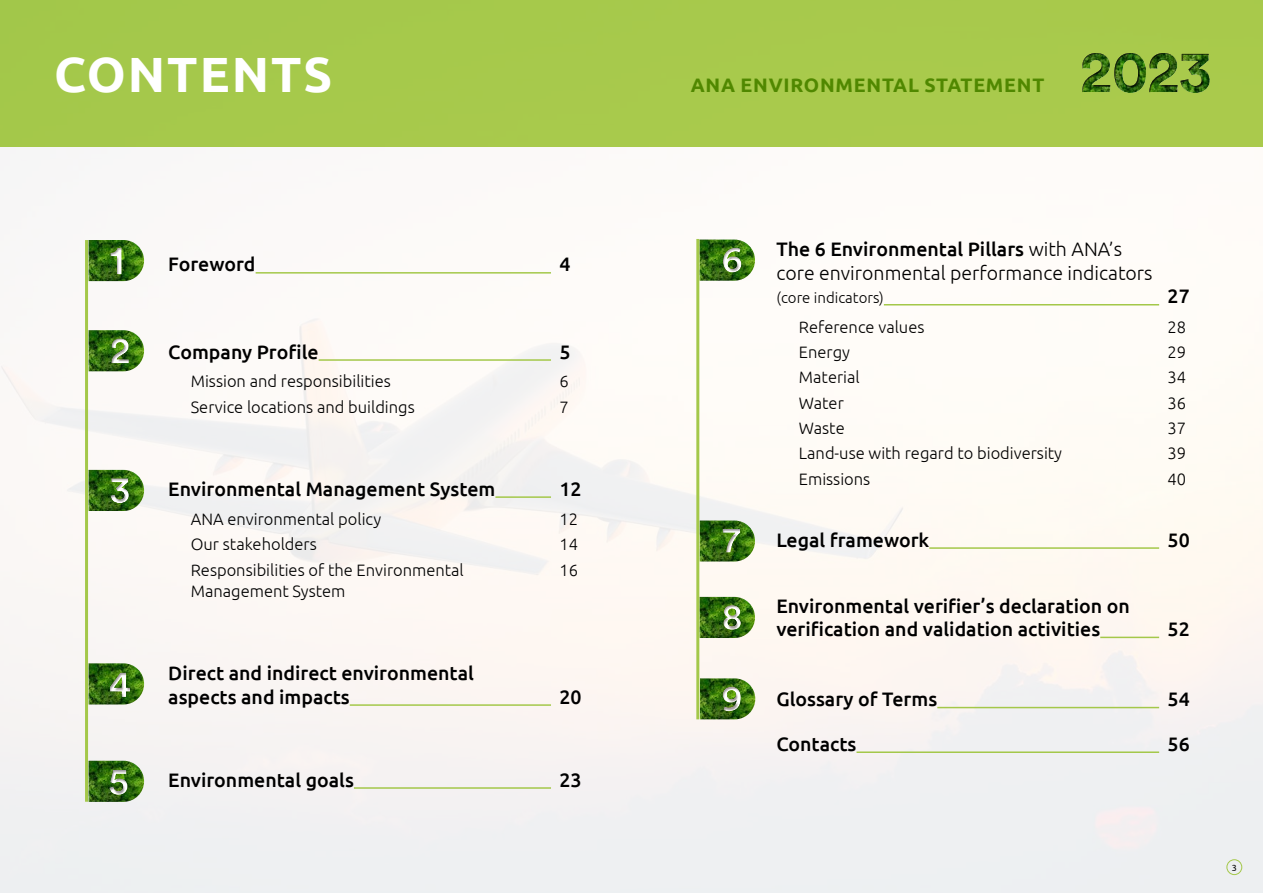
<style>
.page{position:relative;width:1263px;height:893px;background:#fff}
.page>*{position:absolute;margin:0;border:0;box-sizing:border-box;transform-origin:0 0}
.t1{font:700 49.5px "Ubuntu";letter-spacing:.04em;color:#fff}
.t2{font:500 19.5px/23.4px "Ubuntu";color:#000}
.t3{font:300 19.5px/23.4px "Ubuntu";color:#000}
.t4{font:700 19.5px "Ubuntu";letter-spacing:.04em;color:#508800}
.t5{font:300 16.5px "Ubuntu";color:#000}
.t6{font:300 15px "Ubuntu";color:#000}
.t7{font:9px "Ubuntu";color:#000}
.s1{font-weight:500}
</style>
<div class="page">
<img style="left:0;top:0;width:1263px;height:893px">
<hr style="left:696px;top:239px;width:3px;height:480px;background:#a4c84a">
<hr style="left:85px;top:240px;width:3px;height:562px;background:#a4c84a">
<div style="left:1226px;top:859px;width:16px;height:16px;border:1px solid #a4c84a;border-radius:50%"></div>
<div style="left:1070px;top:42px;width:88px;height:52px;background:#a9ca4c"></div>
<svg style="left:1082px;top:53px;width:55px;height:40px"></svg>
<div style="left:1137px;top:42px;width:85px;height:52px;background:#000;opacity:.75"></div>
<hr style="left:256px;top:272px;width:295px;height:2px;background:#a4c84a">
<hr style="left:319px;top:359px;width:232px;height:2px;background:#a4c84a">
<hr style="left:495px;top:496px;width:56px;height:2px;background:#a4c84a">
<hr style="left:350px;top:704px;width:201px;height:2px;background:#a4c84a">
<hr style="left:354px;top:787px;width:197px;height:2px;background:#a4c84a">
<hr style="left:884px;top:304px;width:275px;height:1px;background:#a4c84a">
<hr style="left:929px;top:547px;width:230px;height:2px;background:#a4c84a">
<hr style="left:1100px;top:637px;width:59px;height:1px;background:#a4c84a">
<hr style="left:937px;top:707px;width:222px;height:1px;background:#a4c84a">
<hr style="left:856px;top:751px;width:303px;height:2px;background:#a4c84a">
<h1 class="t1" style="left:54px;top:44px;width:280px">CONTENTS</h1>
<p class="t2" style="left:168px;top:252px;width:89px">Foreword</p>
<p class="t2" style="left:559px;top:252px;width:13px">4</p>
<p class="t2" style="left:168px;top:339px;width:152px">Company Profile</p>
<p class="t2" style="left:559px;top:339px;width:13px">5</p>
<p class="t5" style="left:191px;top:371px;width:202px">Mission and responsibilities</p>
<p class="t5" style="left:559px;top:371px;width:11px">6</p>
<p class="t5" style="left:191px;top:397px;width:225px">Service locations and buildings</p>
<p class="t5" style="left:559px;top:397px;width:11px">7</p>
<p class="t2" style="left:168px;top:476px;width:329px">Environmental Management System</p>
<p class="t2" style="left:559px;top:476px;width:24px">12</p>
<p class="t5" style="left:191px;top:509px;width:192px">ANA environmental policy</p>
<p class="t5" style="left:559px;top:509px;width:20px">12</p>
<p class="t5" style="left:191px;top:535px;width:127px">Our stakeholders</p>
<p class="t5" style="left:559px;top:535px;width:20px">14</p>
<p class="t5" style="left:191px;top:560px;width:275px">Responsibilities of the Environmental</p>
<p class="t5" style="left:559px;top:560px;width:20px">16</p>
<p class="t5" style="left:191px;top:581px;width:156px">Management System</p>
<p class="t2" style="left:168px;top:661px;width:307px">Direct and indirect environmental aspects and impacts</p>
<p class="t2" style="left:559px;top:684px;width:24px">20</p>
<p class="t2" style="left:168px;top:767px;width:187px">Environmental goals</p>
<p class="t2" style="left:559px;top:767px;width:24px">23</p>
<p class="t4" style="left:691px;top:73px;width:355px">ANA ENVIRONMENTAL STATEMENT</p>
<p class="t3" style="left:776px;top:237px;width:378px"><span class="s1">The 6 Environmental Pillars</span> with ANA’s core environmental performance indicators</p>
<p class="t6" style="left:776px;top:289px;width:109px">(core indicators)</p>
<p class="t2" style="left:1168px;top:284px;width:24px">27</p>
<p class="t5" style="left:799px;top:317px;width:127px">Reference values</p>
<p class="t5" style="left:1168px;top:317px;width:20px">28</p>
<p class="t5" style="left:799px;top:342px;width:53px">Energy</p>
<p class="t5" style="left:1168px;top:342px;width:20px">29</p>
<p class="t5" style="left:799px;top:367px;width:62px">Material</p>
<p class="t5" style="left:1168px;top:367px;width:20px">34</p>
<p class="t5" style="left:799px;top:393px;width:46px">Water</p>
<p class="t5" style="left:1168px;top:393px;width:20px">36</p>
<p class="t5" style="left:799px;top:418px;width:47px">Waste</p>
<p class="t5" style="left:1168px;top:418px;width:20px">37</p>
<p class="t5" style="left:799px;top:443px;width:265px">Land-use with regard to biodiversity</p>
<p class="t5" style="left:1168px;top:443px;width:20px">39</p>
<p class="t5" style="left:799px;top:469px;width:73px">Emissions</p>
<p class="t5" style="left:1168px;top:469px;width:20px">40</p>
<p class="t2" style="left:776px;top:527px;width:154px">Legal framework</p>
<p class="t2" style="left:1168px;top:527px;width:24px">50</p>
<p class="t2" style="left:776px;top:593px;width:355px">Environmental verifier’s declaration on verification and validation activities</p>
<p class="t2" style="left:1167px;top:617px;width:24px">52</p>
<p class="t2" style="left:776px;top:687px;width:162px">Glossary of Terms</p>
<p class="t2" style="left:1167px;top:687px;width:24px">54</p>
<p class="t2" style="left:776px;top:731px;width:82px">Contacts</p>
<p class="t2" style="left:1167px;top:731px;width:24px">56</p>
<p class="t7" style="left:1232px;top:862px;width:7px">3</p>
</div>
